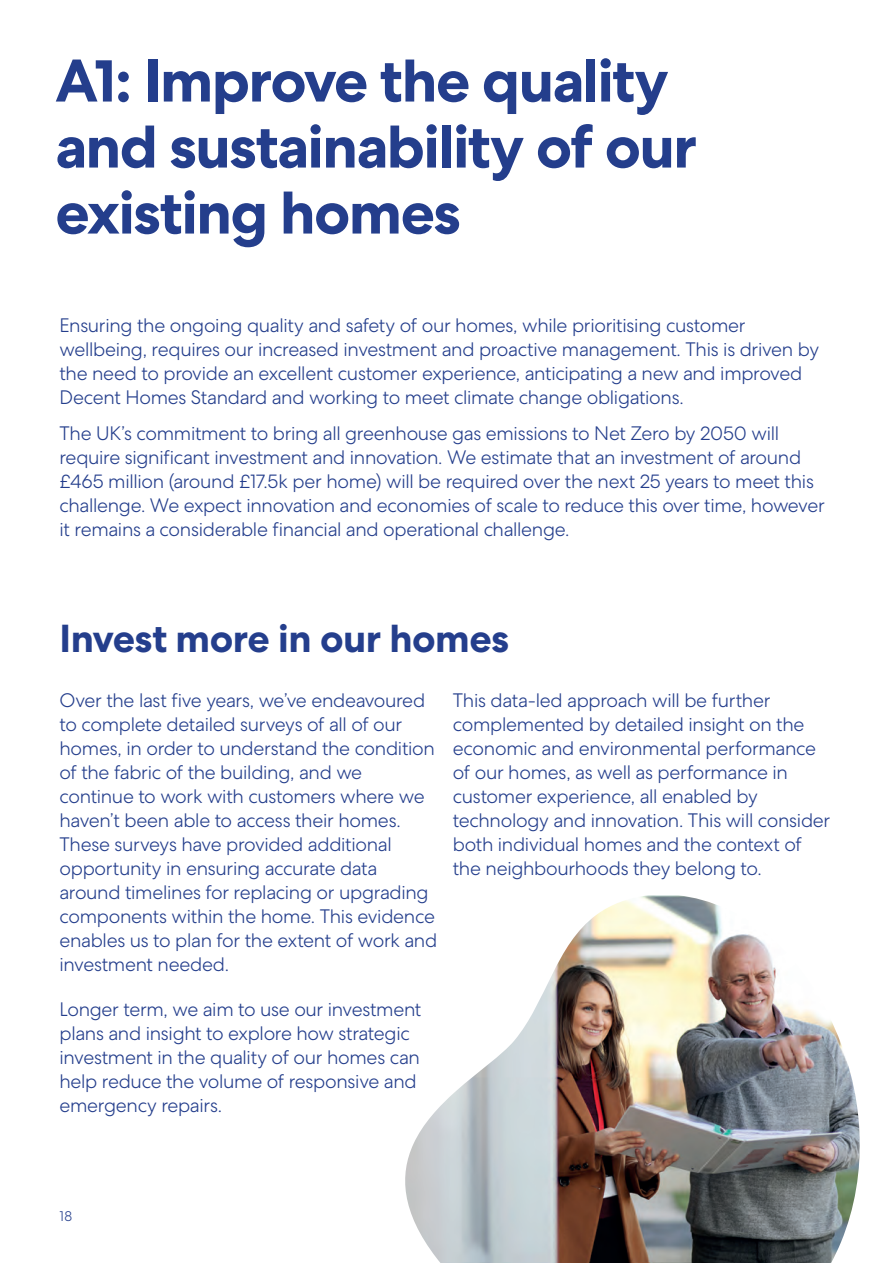
<style>
.page{position:relative;width:893px;height:1263px;background:#fff}
.page>*{position:absolute;margin:0;border:0;box-sizing:border-box;transform-origin:0 0}
.t1{font:700 60px/66px "Centra No 2";letter-spacing:-.025em;color:#243e8c}
.t2{font:700 39px "Centra No 2";letter-spacing:-.015em;color:#243e8c}
.t3{font:300 19.5px/24px "Centra No 2";letter-spacing:-.015em;color:#243e8c}
.t4{font:300 14.25px "Centra No 2";color:#243e8c}
</style>
<div class="page">
<img style="left:405px;top:895px;width:455px;height:368px">
<h1 class="t1" style="left:55px;top:49px;width:643px">A1: Improve the quality and sustainability of our existing homes</h1>
<p class="t3" style="left:60px;top:313px;width:761px">Ensuring the ongoing quality and safety of our homes, while prioritising customer wellbeing, requires our increased investment and proactive management. This is driven by the need to provide an excellent customer experience, anticipating a new and improved Decent Homes Standard and working to meet climate change obligations.</p>
<p class="t3" style="left:60px;top:422px;width:767px">The UK’s commitment to bring all greenhouse gas emissions to Net Zero by 2050 will require significant investment and innovation. We estimate that an investment of around £465 million (around £17.5k per home) will be required over the next 25 years to meet this challenge. We expect innovation and economies of scale to reduce this over time, however it remains a considerable financial and operational challenge.</p>
<h2 class="t2" style="left:60px;top:615px;width:451px">Invest more in our homes</h2>
<p class="t3" style="left:59px;top:688px;width:379px">Over the last five years, we’ve endeavoured to complete detailed surveys of all of our homes, in order to understand the condition of the fabric of the building, and we continue to work with customers where we haven’t been able to access their homes.<br>These surveys have provided additional opportunity in ensuring accurate data around timelines for replacing or upgrading components within the home. This evidence enables us to plan for the extent of work and investment needed.</p>
<p class="t3" style="left:59px;top:998px;width:363px">Longer term, we aim to use our investment plans and insight to explore how strategic investment in the quality of our homes can help reduce the volume of responsive and emergency repairs.</p>
<p class="t3" style="left:453px;top:688px;width:379px">This data-led approach will be further complemented by detailed insight on the economic and environmental performance of our homes, as well as performance in customer experience, all enabled by technology and innovation. This will consider both individual homes and the context of the neighbourhoods they belong to.</p>
<p class="t4" style="left:60px;top:1208px;width:14px">18</p>
</div>
